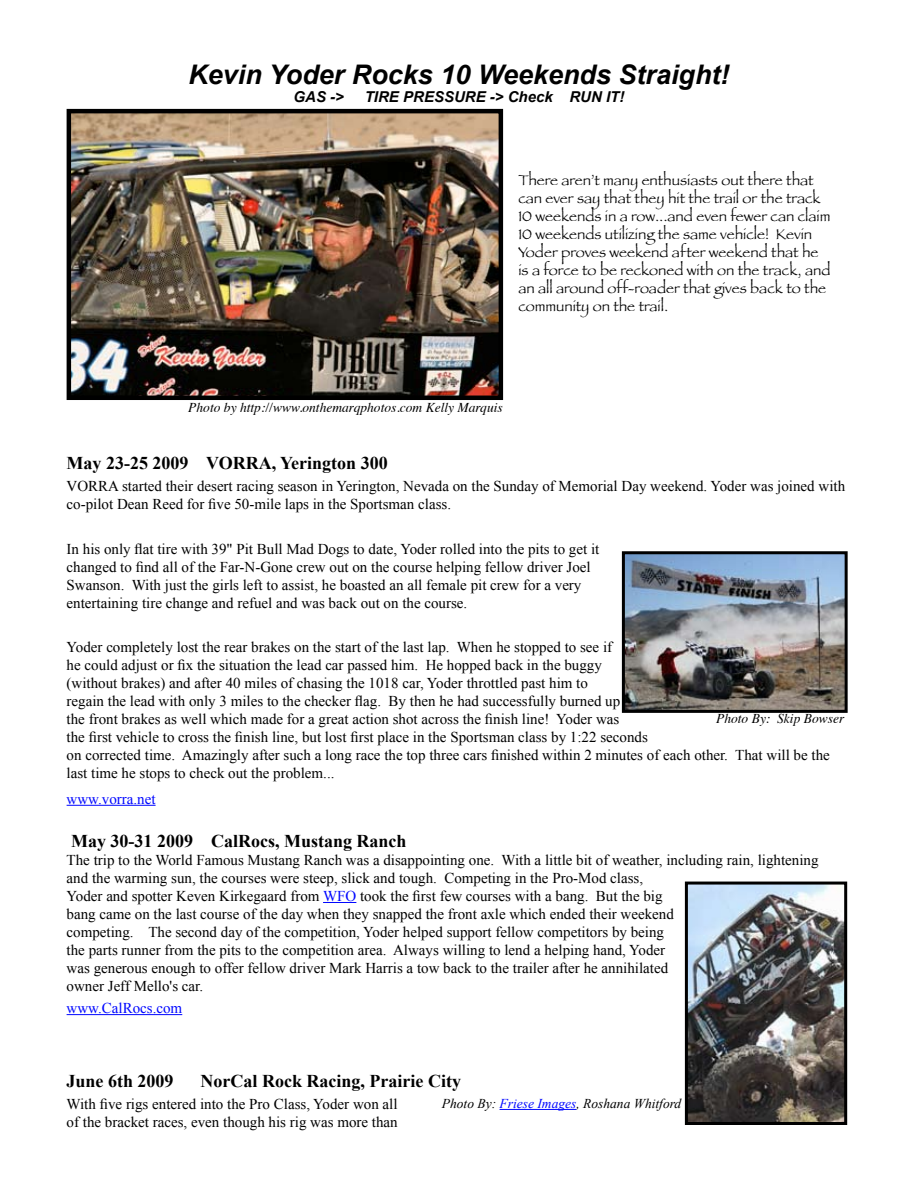
<style>
.page{position:relative;width:918px;height:1188px;background:#fff}
.page>*{position:absolute;margin:0;border:0;box-sizing:border-box;transform-origin:0 0}
.t1{font:italic 700 27px "Arial";color:#000}
.t2{font:700 18px "Times New Roman";color:#000}
.t3{font:15px/18px "Times New Roman";color:#000}
.t4{font:15px/18px "Papyrus";color:#000}
.t5{font:italic 700 15px "Arial";color:#000}
.t6{font:15px "Times New Roman";color:#0007ff}
.t7{font:italic 13.5px "Times";color:#000}
.t8{font:italic 13.5px "Times New Roman";color:#000}
.s1{color:#0007ff}
</style>
<div class="page">
<hr style="left:67px;top:805px;width:89px;height:1px;background:#0007ff">
<hr style="left:323px;top:902px;width:33px;height:1px;background:#0007ff">
<hr style="left:67px;top:1014px;width:115px;height:1px;background:#0007ff">
<img style="left:72px;top:114px;width:426px;height:281px">
<div style="left:67px;top:109px;width:436px;height:291px;border:4px solid #000"></div>
<img style="left:626px;top:555px;width:218px;height:154px">
<div style="left:622px;top:551px;width:226px;height:162px;border:3px solid #000"></div>
<img style="left:689px;top:886px;width:154px;height:235px">
<div style="left:685px;top:882px;width:162px;height:243px;border:3px solid #000"></div>
<hr style="left:500px;top:1109px;width:76px;height:1px;background:#0007ff">
<h1 class="t1" style="left:188px;top:57px;width:543px">Kevin Yoder Rocks 10 Weekends Straight!</h1>
<p class="t5" style="left:294px;top:87px;width:52px">GAS -&gt;</p>
<p class="t5" style="left:365px;top:87px;width:261px">TIRE PRESSURE -&gt; Check RUN IT!</p>
<p class="t4" style="left:518px;top:171px;width:314px">There aren’t many enthusiasts out there that can ever say that they hit the trail or the track 10 weekends in a row...and even fewer can claim 10 weekends utilizing the same vehicle! Kevin Yoder proves weekend after weekend that he is a force to be reckoned with on the track, and an all around off-roader that gives back to the community on the trail.</p>
<p class="t7" style="left:188px;top:395px;width:316px">Photo by http://www.onthemarqphotos.com Kelly Marquis</p>
<p class="t2" style="left:67px;top:451px;width:323px">May 23-25 2009 VORRA, Yerington 300</p>
<p class="t3" style="left:67px;top:477px;width:780px">VORRA started their desert racing season in Yerington, Nevada on the Sunday of Memorial Day weekend. Yoder was joined with co-pilot Dean Reed for five 50-mile laps in the Sportsman class.   </p>
<p class="t3" style="left:67px;top:539px;width:534px">In his only flat tire with 39" Pit Bull Mad Dogs to date, Yoder rolled into the pits to get it changed to find all of the Far-N-Gone crew out on the course helping fellow driver Joel Swanson. With just the girls left to assist, he boasted an all female pit crew for a very entertaining tire change and refuel and was back out on the course.  </p>
<p class="t3" style="left:67px;top:638px;width:765px">Yoder completely lost the rear brakes on the start of the last lap. When he stopped to see if<br>he could adjust or fix the situation the lead car passed him. He hopped back in the buggy<br>(without brakes) and after 40 miles of chasing the 1018 car, Yoder throttled past him to<br>regain the lead with only 3 miles to the checker flag. By then he had successfully burned up<br>the front brakes as well which made for a great action shot across the finish line!   Yoder was<br>the first vehicle to cross the finish line, but lost first place in the Sportsman class by 1:22 seconds<br>on corrected time. Amazingly after such a long race the top three cars finished within 2 minutes of each other. That will be the last time he stops to check out the problem...</p>
<p class="t6" style="left:67px;top:789px;width:91px">www.vorra.net</p>
<p class="t2" style="left:71px;top:828px;width:337px">May 30-31 2009 CalRocs, Mustang Ranch</p>
<p class="t3" style="left:67px;top:851px;width:753px">The trip to the World Famous Mustang Ranch was a disappointing one. With a little bit of weather, including rain, lightening and the warming sun, the courses were steep, slick and tough. Competing in the Pro-Mod class,<br>Yoder and spotter Keven Kirkegaard from <span class="s1">WFO</span> took the first few courses with a bang. But the big<br>bang came on the last course of the day when they snapped the front axle which ended their weekend<br>competing.    The second day of the competition, Yoder helped support fellow competitors by being<br>the parts runner from the pits to the competition area. Always willing to lend a helping hand, Yoder<br>was generous enough to offer fellow driver Mark Harris a tow back to the trailer after he annihilated<br>owner Jeff Mello's car.</p>
<p class="t6" style="left:67px;top:998px;width:117px">www.CalRocs.com</p>
<p class="t7" style="left:716px;top:707px;width:130px">Photo By: Skip Bowser</p>
<p class="t2" style="left:67px;top:1068px;width:109px">June 6th 2009</p>
<p class="t2" style="left:201px;top:1068px;width:262px">NorCal Rock Racing, Prairie City</p>
<p class="t3" style="left:67px;top:1094px;width:333px">With five rigs entered into the Pro Class, Yoder won all of the bracket races, even though his rig was more than</p>
<p class="t8" style="left:442px;top:1094px;width:241px">Photo By: <span class="s1">Friese Images</span>, Roshana Whitford</p>
</div>
